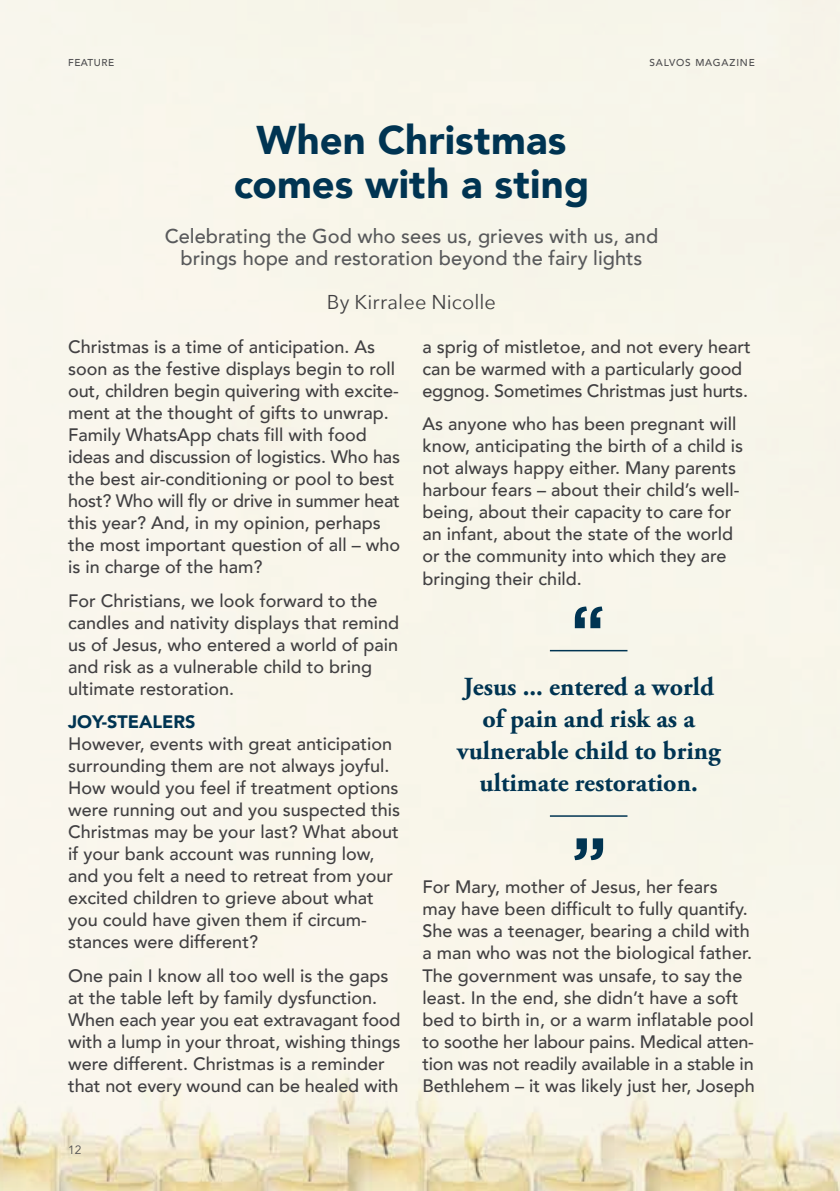
<style>
.page{position:relative;width:840px;height:1191px;background:#fff}
.page>*{position:absolute;margin:0;border:0;box-sizing:border-box;transform-origin:0 0}
.t1{font:900 40px/44px "Avenir";letter-spacing:.005em;color:#003452;text-align:center}
.t2{font:700 26px/32px "Adobe Garamond Pro";color:#003452;text-align:center}
.t3{font:500 20px/22px "Avenir";color:#58595b;text-align:center}
.t4{font:20px "Avenir Next";letter-spacing:.005em;color:#414042}
.t5{font:500 18px/22px "Avenir";color:#414042}
.t6{font:900 18px "Avenir";color:#003452}
.t7{font:12px "Avenir";color:#4d4d4f}
.t8{font:500 10px "Avenir";letter-spacing:.08em;color:#4d4d4f}
.t9{font:500 10px "Avenir";letter-spacing:.06em;color:#4d4d4f}
</style>
<div class="page">
<div style="left:0;top:0;width:839px;height:1191px;background:#f8f6ea"></div>
<svg style="left:574px;top:838px;width:28px;height:22px"></svg>
<hr style="left:549px;top:815px;width:78px;height:2px;background:#003452">
<hr style="left:549px;top:650px;width:78px;height:1px;background:#003452">
<svg style="left:574px;top:606px;width:28px;height:22px"></svg>
<p class="t9" style="left:68px;top:54px;width:47px">FEATURE</p>
<p class="t8" style="left:649px;top:54px;width:107px">SALVOS MAGAZI NE</p>
<h1 class="t1" style="left:233px;top:117px;width:357px">When Christmas comes with a sting</h1>
<p class="t3" style="left:164px;top:223px;width:495px">Celebrating the God who sees us, grieves with us, and brings hope and restoration beyond the fairy lights</p>
<p class="t4" style="left:327px;top:285px;width:170px">By Kirralee Nicolle</p>
<p class="t5" style="left:68px;top:335px;width:333px">Christmas is a time of anticipation. As soon as the festive displays begin to roll out, children begin quivering with excite&shy;ment at the thought of gifts to unwrap.<br>Family WhatsApp chats fill with food ideas and discussion of logistics. Who has the best air-conditioning or pool to best host? Who will fly or drive in summer heat this year? And, in my opinion, perhaps the most important question of all – who is in charge of the ham?</p>
<p class="t5" style="left:68px;top:588px;width:332px">For Christians, we look forward to the candles and nativity displays that remind us of Jesus, who entered a world of pain and risk as a vulnerable child to bring ultimate restoration.</p>
<p class="t6" style="left:68px;top:706px;width:129px">JOY-STEALERS</p>
<p class="t5" style="left:68px;top:731px;width:333px">However, events with great anticipation surrounding them are not always joyful.<br>How would you feel if treatment options were running out and you suspected this Christmas may be your last? What about if your bank account was running low, and you felt a need to retreat from your excited children to grieve about what you could have given them if circum&shy;stances were different?</p>
<p class="t5" style="left:68px;top:963px;width:333px">One pain I know all too well is the gaps at the table left by family dysfunction.<br>When each year you eat extravagant food with a lump in your throat, wishing things were different. Christmas is a reminder that not every wound can be healed with</p>
<p class="t7" style="left:68px;top:1142px;width:15px">12</p>
<p class="t5" style="left:422px;top:335px;width:330px">a sprig of mistletoe, and not every heart can be warmed with a particularly good eggnog. Sometimes Christmas just hurts.</p>
<p class="t5" style="left:422px;top:412px;width:322px">As anyone who has been pregnant will know, anticipating the birth of a child is not always happy either. Many parents harbour fears – about their child’s well&shy;being, about their capacity to care for an infant, about the state of the world or the community into which they are bringing their child.</p>
<h2 class="t2" style="left:456px;top:671px;width:265px">Jesus ... entered a world of pain and risk as a vulnerable child to bring ultimate restoration.</h2>
<p class="t5" style="left:422px;top:875px;width:333px">For Mary, mother of Jesus, her fears may have been difficult to fully quantify.<br>She was a teenager, bearing a child with a man who was not the biological father.<br>The government was unsafe, to say the least. I n the end, she didn’t have a soft bed to birth in, or a warm inflatable pool to soothe her labour pains. Medical atten&shy;tion was not readily available in a stable in Bethlehem – it was likely just her, Joseph</p>
</div>
